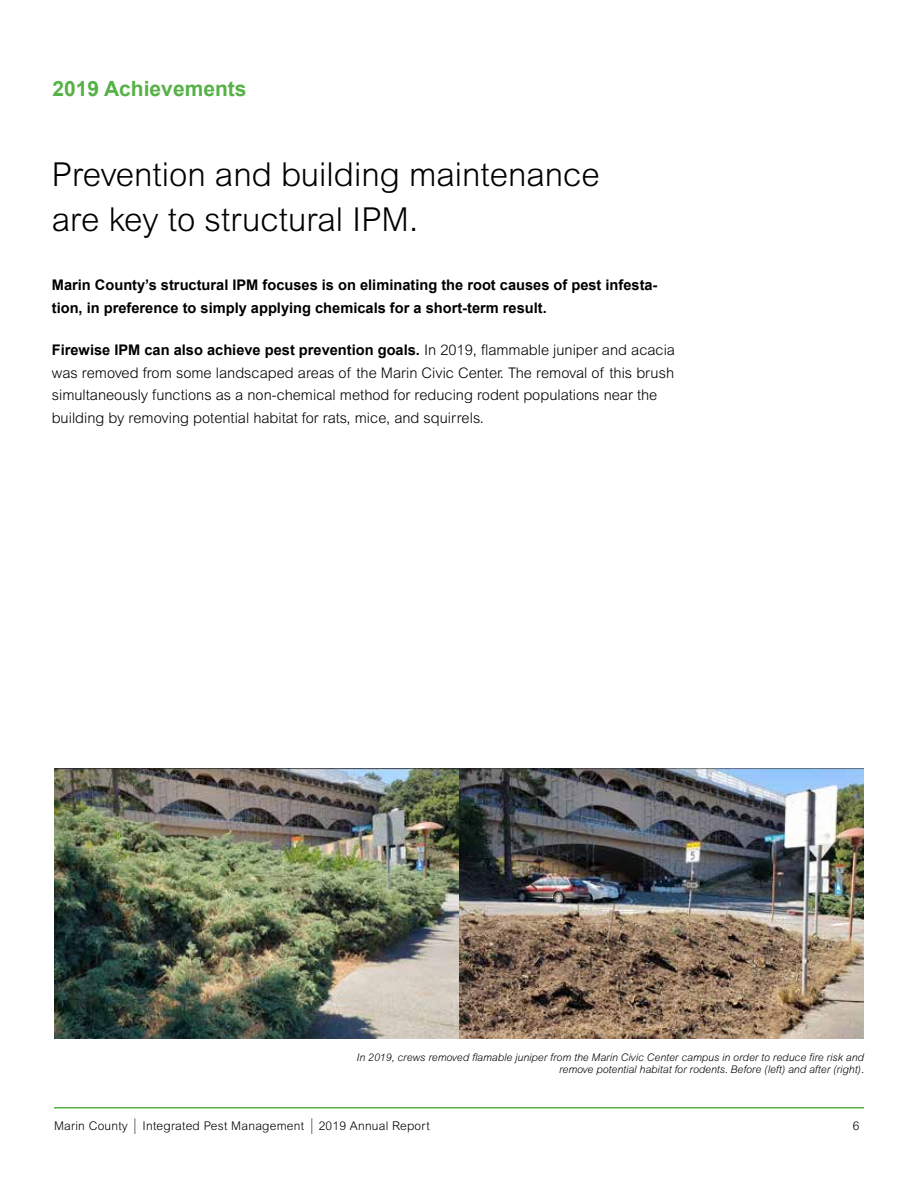
<style>
.page{position:relative;width:918px;height:1188px;background:#fff}
.page>*{position:absolute;margin:0;border:0;box-sizing:border-box;transform-origin:0 0}
.t1{font:300 33px/45px "Arial MT Std";color:#000}
.t2{font:700 21px "Arial";color:#56b146}
.t3{font:700 14.7px/22.5px "Arial";color:#000}
.t4{font:300 14.7px/22.5px "Arial MT Std";color:#000}
.t5{font:300 12px "Arial MT Std";letter-spacing:.02em;color:#000}
.t6{font:italic 300 10.5px/12px "Arial MT Std";color:#000;text-align:right}
.s1{font-family:"Arial MT Std";font-weight:300}
</style>
<div class="page">
<hr style="left:54px;top:1107px;width:810px;height:1px;background:#56b146">
<svg style="left:135px;top:1118px;width:1px;height:16px"></svg>
<svg style="left:312px;top:1118px;width:1px;height:16px"></svg>
<img style="left:54px;top:769px;width:405px;height:270px">
<img style="left:459px;top:769px;width:405px;height:270px">
<h2 class="t2" style="left:52px;top:75px;width:196px">2019 Achievements</h2>
<h1 class="t1" style="left:52px;top:152px;width:549px">Prevention and building maintenance are key to structural IPM.</h1>
<p class="t3" style="left:52px;top:274px;width:607px">Marin County’s structural IPM focuses is on eliminating the root causes of pest infesta&shy;tion, in preference to simply applying chemicals for a short-term result.</p>
<p class="t3" style="left:52px;top:340px;width:625px">Firewise IPM can also achieve pest prevention goals. <span class="s1">In 2019, flammable juniper and acacia</span></p>
<p class="t4" style="left:52px;top:361px;width:624px">was removed from some landscaped areas of the Marin Civic Center. The removal of this brush simultaneously functions as a non-chemical method for reducing rodent populations near the building by removing potential habitat for rats, mice, and squirrels.</p>
<p class="t6" style="left:357px;top:1051px;width:509px">In 2019, crews removed flamable juniper from the Marin Civic Center campus in order to reduce fire risk and remove potential habitat for rodents. Before (left) and after (right).</p>
<p class="t5" style="left:54px;top:1119px;width:377px">Marin County Integrated Pest Management 2019 Annual Report</p>
<p class="t5" style="left:853px;top:1119px;width:8px">6</p>
</div>
